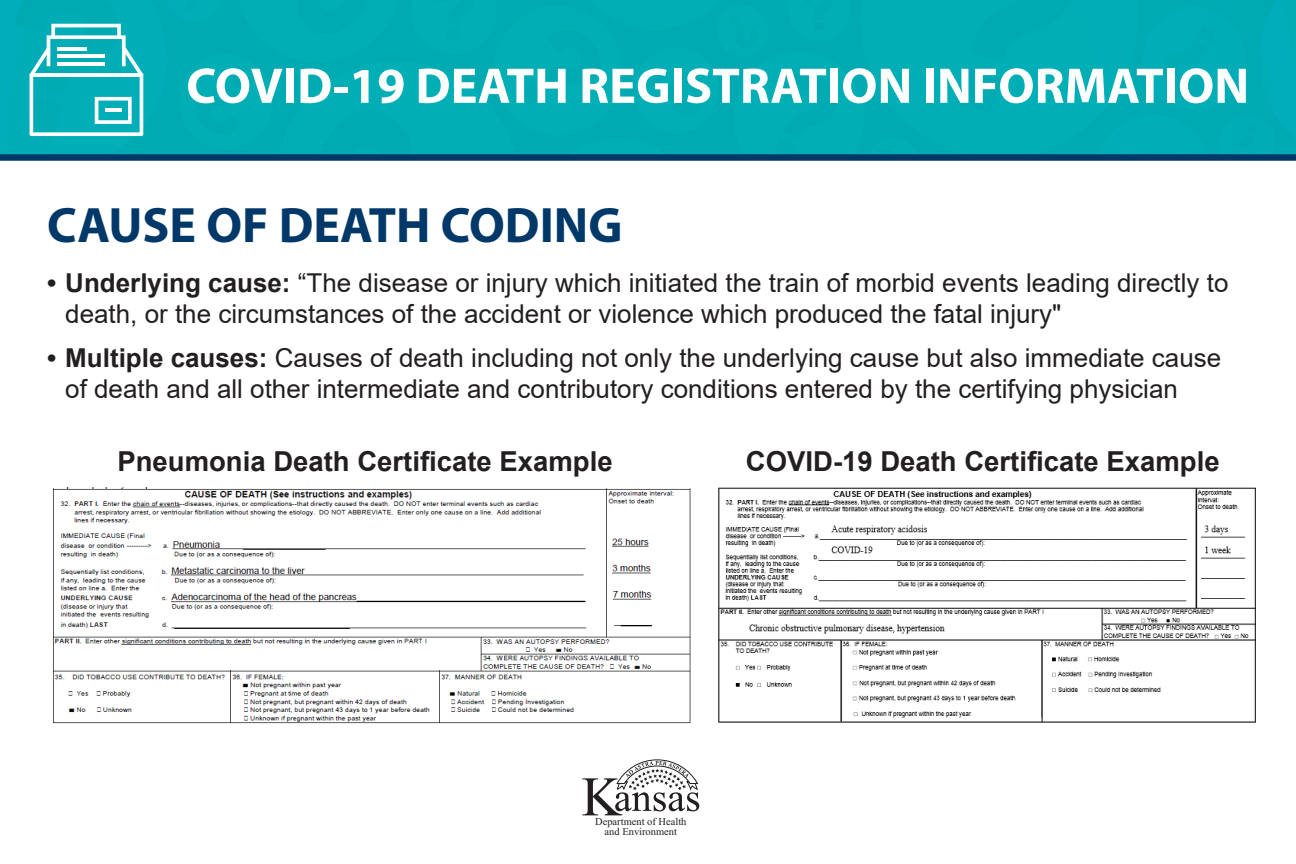
<style>
.page{position:relative;width:1296px;height:864px;background:#fff}
.page>*{position:absolute;margin:0;border:0;box-sizing:border-box;transform-origin:0 0}
.t1{font:50.5px "Myriad Variable Concept";letter-spacing:.22em;color:#fff}
.t2{font:50px "Myriad Variable Concept";letter-spacing:.23em;color:#003869}
.t3{font:700 27.5px "Arial";color:#231f20}
.t4{font:26px/31.2px "Arial";color:#231f20}
.t5{font:10.5px/10.6px "Times New Roman";color:#231f20;text-align:center}
.s1{font-weight:700}
</style>
<div class="page">
<div style="left:0;top:0;width:1296px;height:154px;background:#00aeb6"></div>
<div style="left:0;top:154px;width:1296px;height:7px;background:#003869"></div>
<svg style="left:29px;top:24px;width:114px;height:112px"></svg>
<hr style="left:105px;top:109px;width:16px;height:3px;background:#fff">
<hr style="left:57px;top:47px;width:30px;height:4px;background:#fff">
<hr style="left:57px;top:54px;width:47px;height:4px;background:#fff">
<hr style="left:57px;top:62px;width:47px;height:3px;background:#fff">
<img style="left:53px;top:488px;width:638px;height:236px">
<img style="left:718px;top:487px;width:538px;height:236px">
<svg style="left:582px;top:760px;width:117px;height:55px"></svg>
<h1 class="t1" style="left:186px;top:56px;width:1051px">COVID-19 DEATH REGISTRATION INFORMATION</h1>
<h2 class="t2" style="left:47px;top:196px;width:563px">CAUSE OF DEATH CODING</h2>
<p class="t4" style="left:65px;top:267px;width:1165px;text-indent:-18px"><span class="s1">• Underlying cause:</span> “The disease or injury which initiated the train of morbid events leading directly to death, or the circumstances of the accident or violence which produced the fatal injury"</p>
<p class="t4" style="left:65px;top:342px;width:1158px;text-indent:-18px"><span class="s1">• Multiple causes:</span> Causes of death including not only the underlying cause but also immediate cause of death and all other intermediate and contributory conditions entered by the certifying physician</p>
<p class="t3" style="left:118px;top:441px;width:497px">Pneumonia Death Certificate Example</p>
<p class="t3" style="left:746px;top:441px;width:475px">COVID-19 Death Certificate Example</p>
<p class="t5" style="left:595px;top:817px;width:93px">Department of Health and Environment</p>
</div>
